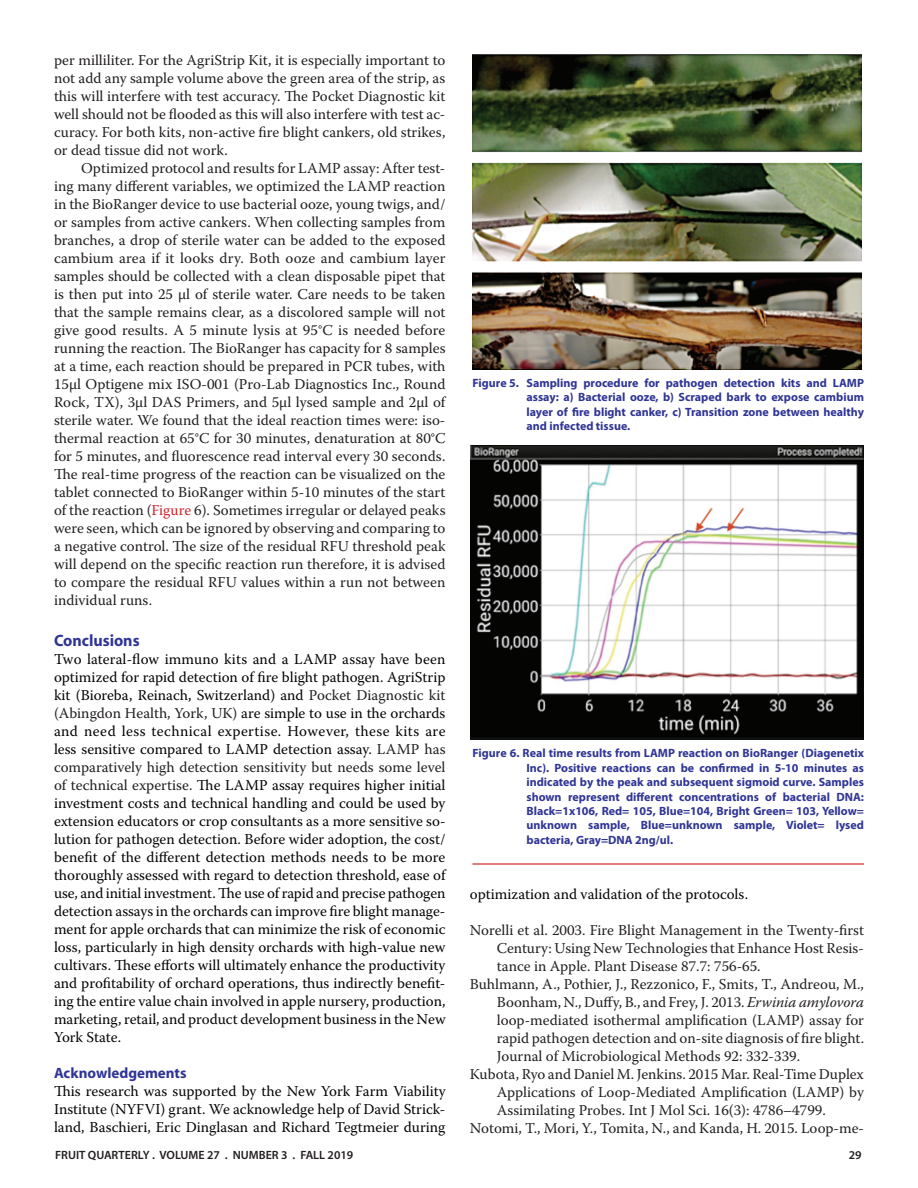
<style>
.page{position:relative;width:918px;height:1188px;background:#fff}
.page>*{position:absolute;margin:0;border:0;box-sizing:border-box;transform-origin:0 0}
.t1{font:700 16.5px "Myriad";color:#303595}
.t2{font:15px/18px "Warnock Pro";color:#231f20;text-align:justify}
.t3{font:15px/18px "Warnock Pro";color:#040503;text-align:justify}
.t4{font:700 15px "Myriad";color:#303595}
.t5{font:700 12px/14.4px "Myriad Pro";color:#303595;text-align:justify}
.t6{font:600 12px "Myriad Pro";color:#231f20}
.s1{color:#d1232a}
.s2{color:#231f20}
.s3{font-style:italic}
</style>
<div class="page">
<img style="left:472px;top:54px;width:390px;height:315px">
<img style="left:470px;top:446px;width:394px;height:293px">
<hr style="left:472px;top:863px;width:392px;height:2px;background:#d75252">
<p class="t2" style="left:54px;top:51px;width:393px">per milliliter. For the AgriStrip Kit, it is especially important to not add any sample volume above the green area of the strip, as this will interfere with test accuracy. The Pocket Diagnostic kit well should not be flooded as this will also interfere with test ac&shy;curacy. For both kits, non-active fire blight cankers, old strikes, or dead tissue did not work.</p>
<p class="t2" style="left:54px;top:159px;width:393px;text-indent:27px">Optimized protocol and results for LAMP assay: After test&shy;ing many different variables, we optimized the LAMP reaction in the BioRanger device to use bacterial ooze, young twigs, and/ or samples from active cankers. When collecting samples from branches, a drop of sterile water can be added to the exposed cambium area if it looks dry. Both ooze and cambium layer samples should be collected with a clean disposable pipet that is then put into 25 µl of sterile water. Care needs to be taken that the sample remains clear, as a discolored sample will not give good results. A 5 minute lysis at 95°C is needed before running the reaction. The BioRanger has capacity for 8 samples at a time, each reaction should be prepared in PCR tubes, with 15µl Optigene mix ISO-001 (Pro-Lab Diagnostics Inc., Round Rock, TX), 3µl DAS Primers, and 5µl lysed sample and 2µl of sterile water. We found that the ideal reaction times were: iso&shy;thermal reaction at 65°C for 30 minutes, denaturation at 80°C for 5 minutes, and fluorescence read interval every 30 seconds.<br>The real-time progress of the reaction can be visualized on the tablet connected to BioRanger within 5-10 minutes of the start of the reaction (<span class="s1">Figure</span> 6). Sometimes irregular or delayed peaks were seen, which can be ignored by observing and comparing to a negative control. The size of the residual RFU threshold peak will depend on the specific reaction run therefore, it is advised to compare the residual RFU values within a run not between individual runs.</p>
<p class="t1" style="left:54px;top:631px;width:87px">Conclusions</p>
<p class="t3" style="left:54px;top:649px;width:393px">Two lateral-flow immuno kits and a LAMP assay have been optimized for rapid detection of fire blight pathogen. AgriStrip kit (Bioreba, Reinach, Switzerland) and <span class="s2">Pocket Diagnostic kit (Abingdon Health, York, UK)</span> are simple to use in the orchards and need less technical expertise. However, these kits are less sensitive compared to LAMP detection assay. <span class="s2">LAMP has comparatively high detection sensitivity but needs some level of technical expertise.</span> The LAMP assay requires higher initial investment costs and technical handling and could be used by extension educators or crop consultants as a more sensitive so&shy;lution for pathogen detection. Before wider adoption, the cost/ benefit of the different detection methods needs to be more thoroughly assessed with regard to detection threshold, ease of use, and initial investment. The use of rapid and precise pathogen detection assays in the orchards can improve fire blight manage&shy;ment for apple orchards that can minimize the risk of economic loss, particularly in high density orchards with high-value new cultivars. These efforts will ultimately enhance the productivity and profitability of orchard operations, thus indirectly benefit&shy;ing the entire value chain involved in apple nursery, production, marketing, retail, and product development business in the New York State.</p>
<p class="t4" style="left:54px;top:1066px;width:134px">Acknowledgements</p>
<p class="t3" style="left:54px;top:1082px;width:393px">This research was supported by the New York Farm Viability Institute (NYFVI) grant. We acknowledge help of David Strick&shy;land, Baschieri, Eric Dinglasan and Richard Tegtmeier during</p>
<p class="t5" style="left:526px;top:375px;width:339px;text-indent:-54px">Figure 5. Sampling procedure for pathogen detection kits and LAMP assay: a) Bacterial ooze, b) Scraped bark to expose cambium layer of fire blight canker, c) Transition zone between healthy and infected tissue.</p>
<p class="t5" style="left:526px;top:746px;width:339px;text-indent:-54px">Figure 6. Real time results from LAMP reaction on BioRanger (Diagenetix Inc). Positive reactions can be confirmed in 5-10 minutes as indicated by the peak and subsequent sigmoid curve. Samples shown represent different concentrations of bacterial DNA:<br>Black=1x106, Red= 105, Blue=104, Bright Green= 103, Yellow= unknown sample, Blue=unknown sample, Violet= lysed bacteria, Gray=DNA 2ng/ul.</p>
<p class="t3" style="left:470px;top:885px;width:280px">optimization and validation of the protocols.</p>
<p class="t2" style="left:470px;top:921px;width:396px">Norelli et al. 2003. Fire Blight Management in the Twenty-first</p>
<p class="t2" style="left:497px;top:939px;width:369px">Century: Using New Technologies that Enhance Host Resis-</p>
<p class="t2" style="left:497px;top:957px;width:265px">tance in Apple. Plant Disease 87.7: 756-65.</p>
<p class="t2" style="left:470px;top:975px;width:396px">Buhlmann, A., Pothier, J., Rezzonico, F., Smits, T., Andreou, M.,</p>
<p class="t2" style="left:497px;top:993px;width:369px">Boonham, N., Duffy, B., and Frey, J. 2013. <span class="s3">Erwinia amylovora</span></p>
<p class="t2" style="left:497px;top:1011px;width:369px">loop-mediated isothermal amplification (LAMP) assay for</p>
<p class="t2" style="left:497px;top:1029px;width:369px">rapid pathogen detection and on-site diagnosis of fire blight.</p>
<p class="t2" style="left:497px;top:1047px;width:305px">Journal of Microbiological Methods 92: 332-339.</p>
<p class="t2" style="left:470px;top:1065px;width:396px">Kubota, Ryo and Daniel M. Jenkins. 2015 Mar. Real-Time Duplex</p>
<p class="t2" style="left:497px;top:1083px;width:369px">Applications of Loop-Mediated Amplification (LAMP) by</p>
<p class="t2" style="left:497px;top:1101px;width:331px">Assimilating Probes. Int J Mol Sci. 16(3): 4786–4799.</p>
<p class="t2" style="left:470px;top:1119px;width:396px">Notomi, T., Mori, Y., Tomita, N., and Kanda, H. 2015. Loop-me-</p>
<p class="t6" style="left:55px;top:1147px;width:300px">FRUIT QUARTERLY . VOLUME 27 . NUMBER 3 . FALL 2019</p>
<p class="t6" style="left:849px;top:1147px;width:14px">29</p>
</div>
